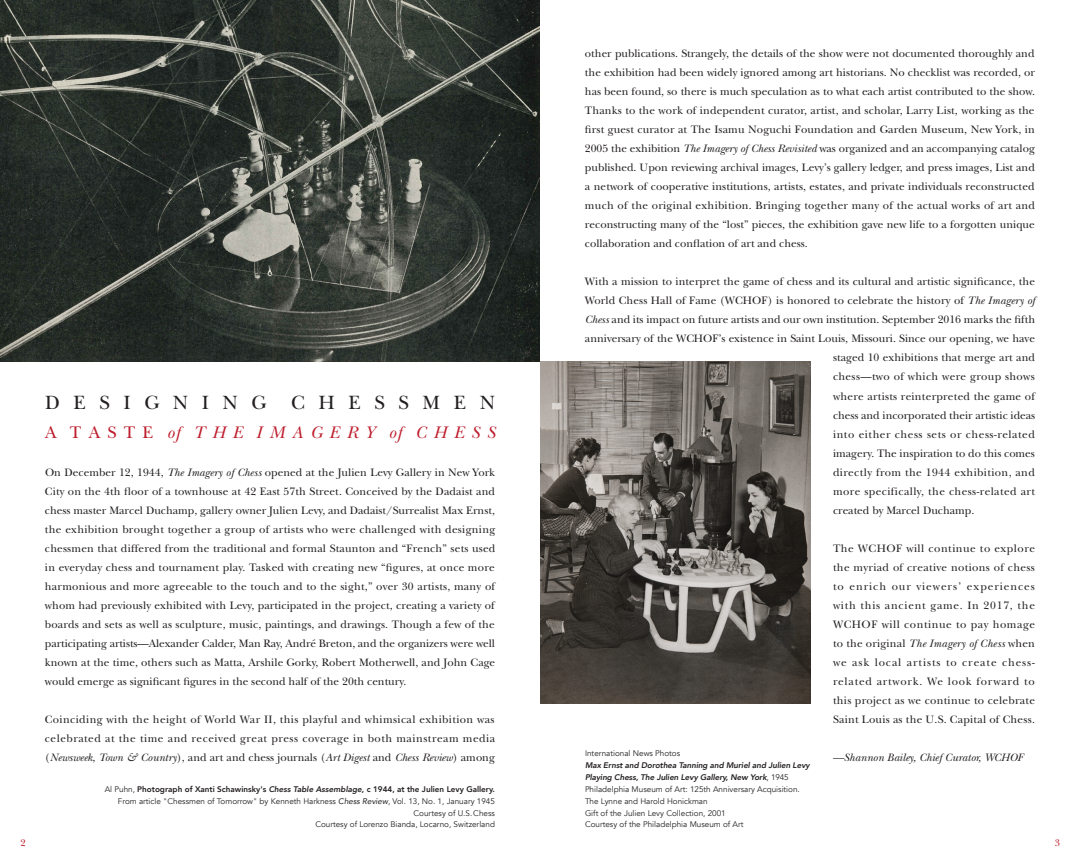
<style>
.page{position:relative;width:1080px;height:865px;background:#fff}
.page>*{position:absolute;margin:0;border:0;box-sizing:border-box;transform-origin:0 0}
.t1{font:20px "New Baskerville Std";color:#231f20}
.t2{font:italic 17.5px "New Baskerville Std";color:#be1d2c}
.t3{font:11.25px/19px "New Baskerville Std";letter-spacing:.01em;color:#231f20;text-align:justify}
.t4{font:11.25px "New Baskerville Std";letter-spacing:.035em;color:#231f20}
.t5{font:11.25px "New Baskerville Std";letter-spacing:.045em;color:#231f20}
.t6{font:italic 11.25px "New Baskerville Std";color:#231f20}
.t7{font:11.25px "New Baskerville Std";letter-spacing:.03em;color:#231f20}
.t8{font:10px "New Baskerville Std";color:#be1d2c}
.t9{font:8.12px/11.9px "Avenir";color:#231f20}
.s1{font-style:normal}
.s2{font-style:italic}
.s3{font-weight:800}
.s4{font-weight:800;font-style:italic}
</style>
<div class="page">
<img style="left:0;top:0;width:540px;height:361px">
<img style="left:540px;top:361px;width:271px;height:342px">
<h1 class="t1" style="left:45px;top:390px;width:452px">D E S I G N I N G C H E S S M E N</h1>
<h2 class="t2" style="left:45px;top:421px;width:452px"><span class="s1">A T A S T E</span> of T H E I M A G E R Y of C H E S S</h2>
<p class="t3" style="left:45px;top:462px;width:452px">On December 12, 1944, <span class="s2">The Imagery of Chess</span> opened at the Julien Levy Gallery in New York City on the 4th floor of a townhouse at 42 East 57th Street. Conceived by the Dadaist and chess master Marcel Duchamp, gallery owner Julien Levy, and Dadaist/Surrealist Max Ernst, the exhibition brought together a group of artists who were challenged with designing chessmen that differed from the traditional and formal Staunton and “French” sets used in everyday chess and tournament play. Tasked with creating new “figures, at once more harmonious and more agreeable to the touch and to the sight,” over 30 artists, many of whom had previously exhibited with Levy, participated in the project, creating a variety of boards and sets as well as sculpture, music, paintings, and drawings. Though a few of the participating artists—Alexander Calder, Man Ray, André Breton, and the organizers were well known at the time, others such as Matta, Arshile Gorky, Robert Motherwell, and John Cage would emerge as significant figures in the second half of the 20th century.</p>
<p class="t3" style="left:45px;top:709px;width:452px">Coinciding with the height of World War II, this playful and whimsical exhibition was celebrated at the time and received great press coverage in both mainstream media (<span class="s2">Newsweek</span>, <span class="s2">Town &amp; Country</span>), and art and chess journals (<span class="s2">Art Digest</span> and <span class="s2">Chess Review</span>) among</p>
<p class="t9" style="left:105px;top:782px;width:392px;text-align:right">Al Puhn, <span class="s3">Photograph of Xanti Schawinsky's</span> <span class="s4">Chess Table Assemblage</span><span class="s3">, c 1944, at the Julien Levy Gallery.<br></span>From article "Chessmen of Tomorrow" by Kenneth Harkness <span class="s2">Chess Review</span>, Vol. 13, No. 1, January 1945<br>Courtesy of U.S. Chess<br>Courtesy of Lorenzo Bianda, Locarno, Switzerland</p>
<p class="t3" style="left:585px;top:44px;width:452px">other publications. Strangely, the details of the show were not documented thoroughly and the exhibition had been widely ignored among art historians. No checklist was recorded, or has been found, so there is much speculation as to what each artist contributed to the show.<br>Thanks to the work of independent curator, artist, and scholar, Larry List, working as the first guest curator at The Isamu Noguchi Foundation and Garden Museum, New York, in 2005 the exhibition <span class="s2">The Imagery of Chess Revisited</span> was organized and an accompanying catalog published. Upon reviewing archival images, Levy’s gallery ledger, and press images, List and a network of cooperative institutions, artists, estates, and private individuals reconstructed much of the original exhibition. Bringing together many of the actual works of art and reconstructing many of the “lost” pieces, the exhibition gave new life to a forgotten unique collaboration and conflation of art and chess.</p>
<p class="t3" style="left:585px;top:272px;width:451px">With a mission to interpret the game of chess and its cultural and artistic significance, the</p>
<p class="t3" style="left:585px;top:291px;width:452px">World Chess Hall of Fame (WCHOF) is honored to celebrate the history of <span class="s2">The Imagery of</span></p>
<p class="t3" style="left:585px;top:310px;width:452px"><span class="s2">Chess</span> and its impact on future artists and our own institution. September 2016 marks the fifth</p>
<p class="t3" style="left:585px;top:329px;width:451px">anniversary of the WCHOF’s existence in Saint Louis, Missouri. Since our opening, we have</p>
<p class="t3" style="left:833px;top:348px;width:204px">staged 10 exhibitions that merge art and</p>
<p class="t7" style="left:833px;top:370px;width:203px">chess—two of which were group shows</p>
<p class="t3" style="left:833px;top:386px;width:204px">where artists reinterpreted the game of</p>
<p class="t3" style="left:833px;top:405px;width:204px">chess and incorporated their artistic ideas</p>
<p class="t5" style="left:833px;top:427px;width:203px">into either chess sets or chess-related</p>
<p class="t3" style="left:833px;top:443px;width:203px">imagery. The inspiration to do this comes</p>
<p class="t4" style="left:833px;top:465px;width:203px">directly from the 1944 exhibition, and</p>
<p class="t4" style="left:833px;top:484px;width:203px">more specifically, the chess-related art</p>
<p class="t3" style="left:833px;top:500px;width:143px">created by Marcel Duchamp.</p>
<p class="t3" style="left:833px;top:538px;width:204px">The WCHOF will continue to explore the myriad of creative notions of chess to enrich our viewers’ experiences with this ancient game. In 2017, the WCHOF will continue to pay homage to the original <span class="s2">The Imagery of Chess</span> when we ask local artists to create chess&shy;related artwork. We look forward to this project as we continue to celebrate Saint Louis as the U.S. Capital of Chess.</p>
<p class="t6" style="left:832px;top:750px;width:192px">—Shannon Bailey, Chief Curator, WCHOF</p>
<p class="t9" style="left:585px;top:747px;width:97px">International News Photos</p>
<p class="t9" style="left:585px;top:759px;width:226px"><span class="s4">Max Ernst and Dorothea Tanning and Muriel and Julien Levy Playing Chess, The Julien Levy Gallery, New York</span>, 1945<br>Philadelphia Museum of Art: 125th Anniversary Acquisition.<br>The Lynne and Harold Honickman<br>Gift of the Julien Levy Collection, 2001<br>Courtesy of the Philadelphia Museum of Art</p>
<p class="t8" style="left:20px;top:836px;width:7px">2</p>
<p class="t8" style="left:1055px;top:836px;width:7px">3</p>
</div>
